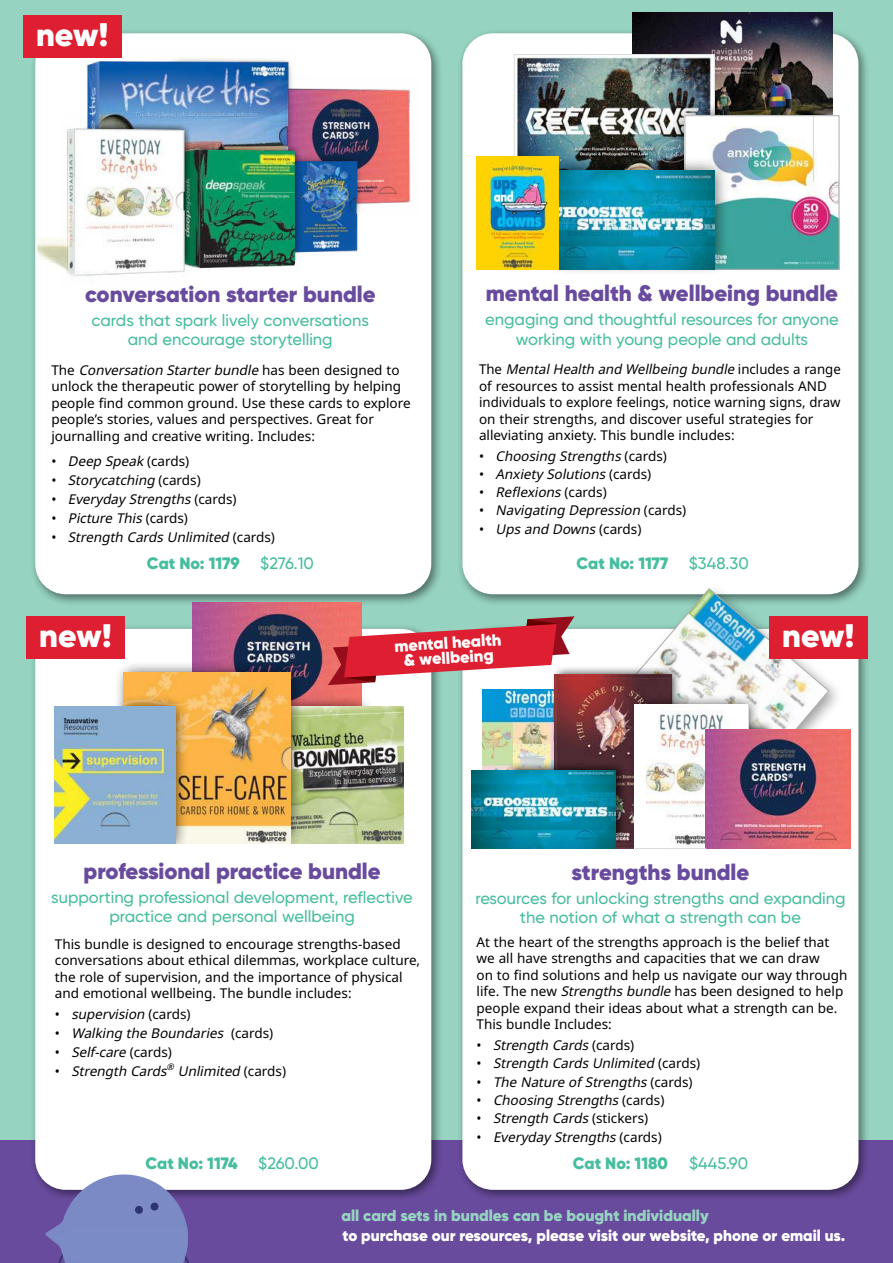
<style>
.page{position:relative;width:893px;height:1263px;background:#96d3c1}
.page>*{position:absolute;margin:0;border:0;box-sizing:border-box;transform-origin:0 0}
.t1{font:900 32.55px "Gilroy";letter-spacing:-.01em;color:#fff}
.t2{font:900 22.5px "Gilroy";color:#694b9e}
.t3{font:500 16.5px/19.5px "Gilroy";color:#47bd9f;text-align:center}
.t4{font:900 16.5px "Gilroy";color:#47bd9f}
.t5{font:900 16.5px "Gilroy";color:#fff}
.t6{font:900 15.75px "Gilroy";color:#fff}
.t7{font:900 15.75px "Gilroy";color:#96d3c1}
.t8{font:13.5px/16.5px "Noto Sans";color:#000}
.t9{font:italic 13.5px "Noto Sans";color:#000}
.s1{font-style:italic}
.s2{font-style:normal}
</style>
<div class="page">
<div style="left:0;top:1141px;width:893px;height:122px;background:#694b9e"></div>
<div style="left:30px;top:28px;width:413px;height:578px;background:#000;opacity:.47"></div>
<div style="left:35px;top:33px;width:396px;height:561px;background:#fff;border-radius:30px"></div>
<div style="left:457px;top:28px;width:413px;height:578px;background:#000;opacity:.47"></div>
<div style="left:462px;top:33px;width:396px;height:561px;background:#fff;border-radius:30px"></div>
<div style="left:30px;top:624px;width:413px;height:578px;background:#000;opacity:.47"></div>
<div style="left:35px;top:629px;width:396px;height:561px;background:#fff;border-radius:30px"></div>
<div style="left:457px;top:624px;width:413px;height:578px;background:#000;opacity:.47"></div>
<div style="left:462px;top:629px;width:396px;height:561px;background:#fff;border-radius:30px"></div>
<svg style="left:42px;top:1174px;width:167px;height:89px"></svg>
<div style="left:23px;top:15px;width:98px;height:43px;background:#dd1f31"></div>
<img style="left:633px;top:12px;width:200px;height:90px">
<img style="left:516px;top:56px;width:197px;height:101px">
<div style="left:514px;top:54px;width:201px;height:144px;border:1px solid #dbdcde"></div>
<div style="left:671px;top:102px;width:170px;height:150px;background:#000;opacity:.75"></div>
<img style="left:687px;top:118px;width:150px;height:149px">
<div style="left:685px;top:116px;width:154px;height:153px;border:1px solid #adafb1"></div>
<div style="left:544px;top:157px;width:185px;height:119px;background:#000;opacity:.75"></div>
<img style="left:559px;top:171px;width:156px;height:98px">
<div style="left:578px;top:583px;width:266px;height:269px;background:#000;opacity:.37"></div>
<svg style="left:584px;top:588px;width:245px;height:142px"></svg>
<img style="left:472px;top:845px;width:144px;height:4px">
<img style="left:354px;top:89px;width:57px;height:115px">
<div style="left:276px;top:154px;width:87px;height:79px;background:#000;opacity:.75"></div>
<div style="left:769px;top:616px;width:98px;height:43px;background:#dd1f31"></div>
<div style="left:26px;top:616px;width:98px;height:43px;background:#dd1f31"></div>
<img style="left:192px;top:602px;width:170px;height:93px">
<img style="left:303px;top:706px;width:25px;height:138px">
<div style="left:114px;top:661px;width:189px;height:186px;background:#000;opacity:.75"></div>
<img style="left:123px;top:672px;width:168px;height:172px">
<div style="left:114px;top:695px;width:75px;height:160px;background:#000;opacity:.75"></div>
<img style="left:55px;top:706px;width:120px;height:138px">
<div style="left:46px;top:844px;width:364px;height:22px;background:#fff"></div>
<img style="left:328px;top:616px;width:443px;height:229px">
<img style="left:91px;top:49px;width:199px;height:15px">
<img style="left:354px;top:155px;width:7px;height:97px">
<hr style="left:813px;top:115px;width:1px;height:67px;background:#d7d8da">
<img style="left:37px;top:238px;width:24px;height:30px">
<img style="left:61px;top:128px;width:35px;height:151px">
<img style="left:75px;top:64px;width:279px;height:211px">
<img style="left:477px;top:156px;width:82px;height:114px">
<div style="left:629px;top:694px;width:132px;height:111px;background:#000;opacity:.75"></div>
<img style="left:635px;top:705px;width:116px;height:143px">
<img style="left:706px;top:730px;width:144px;height:119px">
<hr style="left:635px;top:848px;width:71px;height:1px;background:#d9dadc">
<h1 class="t1" style="left:36px;top:14px;width:74px">new!</h1>
<h2 class="t2" style="left:85px;top:280px;width:292px">conversation starter bundle</h2>
<p class="t3" style="left:92px;top:310px;width:279px">cards that spark lively conversations and encourage storytelling</p>
<p class="t8" style="left:51px;top:362px;width:361px">T h e <span class="s1">ConversationStarterbundle</span>h a s b e e n d e s i g n e d t o unlock the therapeutic power of storytelling by helping people find common ground. Use these cards to explore people’s stories, values and perspectives. Great for journalling and creative writing. Includes:</p>
<p class="t9" style="left:51px;top:453px;width:139px"><span class="s2">•</span> DeepSpeak<span class="s2">(ca rd s)</span></p>
<p class="t9" style="left:51px;top:472px;width:151px"><span class="s2">•</span> Storycatching<span class="s2">( c a r d s )</span></p>
<p class="t9" style="left:51px;top:491px;width:187px"><span class="s2">•</span> EverydayStrengths<span class="s2">( c a r d s )</span></p>
<p class="t9" style="left:51px;top:510px;width:138px"><span class="s2">•</span> PictureThis<span class="s2">( c a rd s )</span></p>
<p class="t9" style="left:51px;top:529px;width:225px"><span class="s2">•</span> StrengthCardsUnlimited<span class="s2">( c a r d s )</span></p>
<p class="t4" style="left:147px;top:553px;width:94px">Cat No: 1179</p>
<p class="t3" style="left:260px;top:554px;width:55px">$276.10</p>
<h2 class="t2" style="left:486px;top:279px;width:354px">mental health &amp; wellbeing bundle</h2>
<p class="t3" style="left:485px;top:310px;width:355px">engaging and thoughtful resources for anyone working with young people and adults</p>
<p class="t8" style="left:479px;top:361px;width:363px">T h e <span class="s1">MentalHealthandWellbeingbundle</span>i n c l u d e s a ra n g e of resources to assist mental health professionals AND individuals to explore feelings, notice warning signs, draw on their strengths, and discover useful strategies for alleviating anxiety. This bundle includes:</p>
<p class="t9" style="left:479px;top:448px;width:189px"><span class="s2">•</span> ChoosingStrengths<span class="s2">( c a r d s )</span></p>
<p class="t9" style="left:479px;top:466px;width:174px"><span class="s2">•</span> AnxietySolutions<span class="s2">( c a r d s )</span></p>
<p class="t9" style="left:479px;top:485px;width:129px"><span class="s2">•</span> Reflexions<span class="s2">( c a rd s )</span></p>
<p class="t9" style="left:479px;top:503px;width:209px"><span class="s2">•</span> NavigatingDepression<span class="s2">( c a r d s )</span></p>
<p class="t9" style="left:479px;top:521px;width:164px"><span class="s2">•</span> UpsandDowns<span class="s2">( ca rd s)</span></p>
<p class="t4" style="left:576px;top:552px;width:93px">Cat No: 1177</p>
<p class="t3" style="left:689px;top:553px;width:62px">$348.30</p>
<h1 class="t1" style="left:39px;top:614px;width:74px">new!</h1>
<p class="t5" style="left:394px;top:635px;width:109px;rotate:-3deg">mental health</p>
<h1 class="t1" style="left:782px;top:614px;width:74px">new!</h1>
<p class="t5" style="left:403px;top:649px;width:91px;rotate:-3deg">&amp; wellbeing</p>
<h2 class="t2" style="left:84px;top:857px;width:299px">professional practice bundle</h2>
<p class="t3" style="left:51px;top:887px;width:363px">supporting professional development, reflective practice and personal wellbeing</p>
<p class="t8" style="left:55px;top:936px;width:367px">This bundle is designed to encourage strengths-based conversations about ethical dilemmas, workplace culture, the role of supervision, and the importance of physical and emotional wellbeing. The bundle includes:</p>
<p class="t9" style="left:55px;top:1006px;width:137px"><span class="s2">•</span> supervision<span class="s2">( c a rd s )</span></p>
<p class="t9" style="left:55px;top:1025px;width:220px"><span class="s2">•</span> WalkingtheBoundaries <span class="s2">( c a rd s )</span></p>
<p class="t9" style="left:55px;top:1044px;width:119px"><span class="s2">•</span> Self-care<span class="s2">( ca rd s)</span></p>
<p class="t9" style="left:55px;top:1064px;width:233px"><span class="s2">•</span> StrengthCards<sup>®</sup> Unlimited<span class="s2">( c a r d s )</span></p>
<p class="t4" style="left:145px;top:1153px;width:94px">Cat No: 1174</p>
<p class="t3" style="left:258px;top:1153px;width:62px">$260.00</p>
<h2 class="t2" style="left:572px;top:858px;width:179px">strengths bundle</h2>
<p class="t3" style="left:475px;top:888px;width:372px">resources for unlocking strengths and expanding the notion of what a strength can be</p>
<p class="t8" style="left:477px;top:934px;width:372px">At the heart of the strengths approach is the belief that we all have strengths and capacities that we can draw<br>on to find solutions and help us navigate our way through life. The new <span class="s1">Strengthsbundle</span>has been designed to help people expand their ideas about what a strength can be.<br>This bundle Includes:</p>
<p class="t9" style="left:477px;top:1038px;width:159px"><span class="s2">•</span> StrengthCards<span class="s2">( c a r d s )</span></p>
<p class="t9" style="left:477px;top:1056px;width:225px"><span class="s2">•</span> StrengthCardsUnlimited<span class="s2">( c a r d s )</span></p>
<p class="t9" style="left:477px;top:1074px;width:217px"><span class="s2">•</span> TheNatureofStrengths<span class="s2">( c a r d s )</span></p>
<p class="t9" style="left:477px;top:1092px;width:189px"><span class="s2">•</span> ChoosingStrengths<span class="s2">( c a r d s )</span></p>
<p class="t9" style="left:477px;top:1110px;width:173px"><span class="s2">•</span> StrengthCards<span class="s2">(st i c ke rs)</span></p>
<p class="t9" style="left:477px;top:1129px;width:187px"><span class="s2">•</span> EverydayStrengths<span class="s2">( c a r d s )</span></p>
<p class="t4" style="left:573px;top:1153px;width:97px">Cat No: 1180</p>
<p class="t3" style="left:689px;top:1153px;width:61px">$445.90</p>
<p class="t7" style="left:341px;top:1205px;width:369px">all card sets in bundles can be bought individually</p>
<p class="t6" style="left:343px;top:1225px;width:504px">to purchase our resources, please visit our website, phone or email us.</p>
</div>
